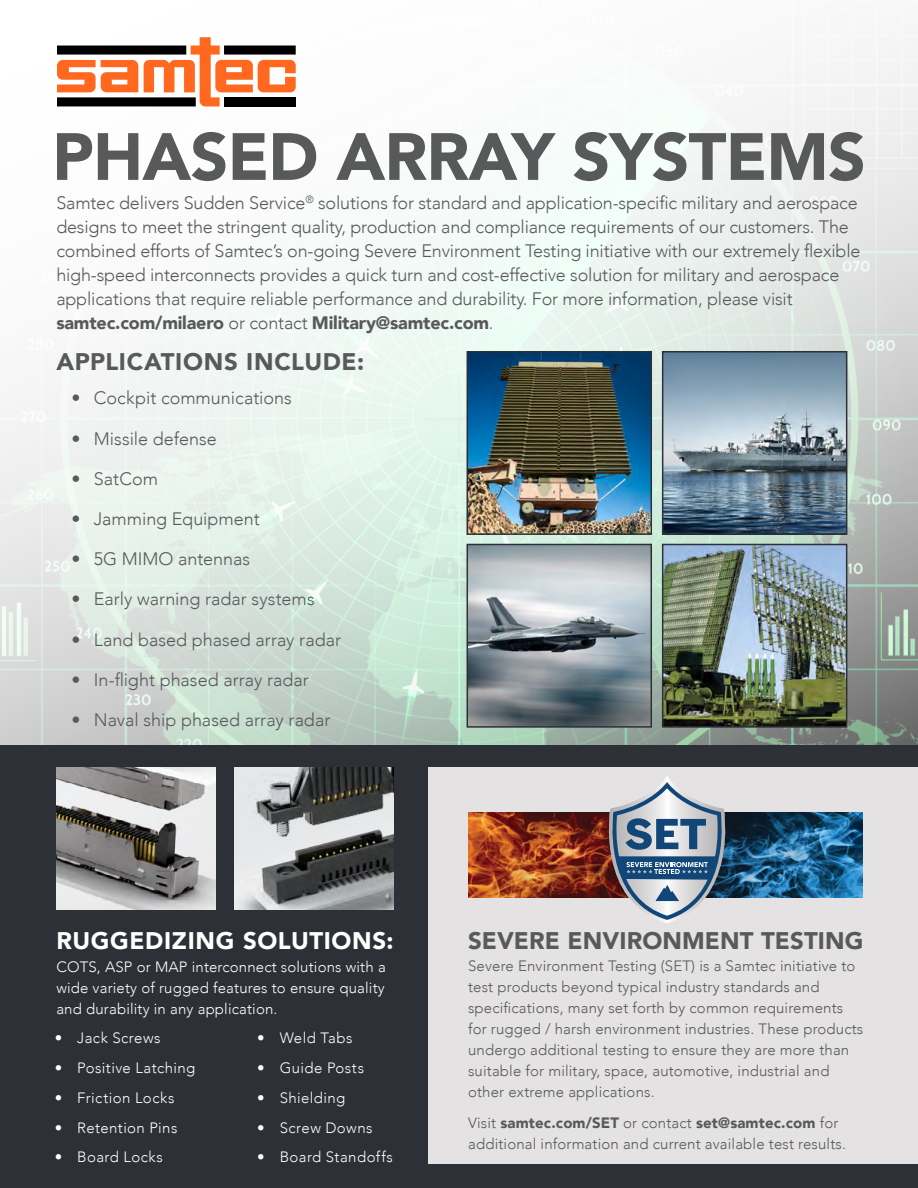
<style>
.page{position:relative;width:918px;height:1188px;background:#fff}
.page>*{position:absolute;margin:0;border:0;box-sizing:border-box;transform-origin:0 0}
.t1{font:900 66px "Avenir";letter-spacing:-.01em;color:#58595b}
.t2{font:900 24px "Avenir";letter-spacing:.01em;color:#58595b}
.t3{font:900 24px "Avenir";letter-spacing:.025em;color:#fff}
.t4{font:300 18px/24px "Avenir";letter-spacing:-.01em;color:#58595b}
.t5{font:300 15px/21px "Avenir";letter-spacing:.01em;color:#58595b}
.t6{font:300 15px/21px "Avenir";letter-spacing:.025em;color:#fff;text-align:justify}
.s1{font-weight:900}
</style>
<div class="page">
<img style="left:0;top:39px;width:918px;height:706px">
<svg style="left:57px;top:60px;width:81px;height:32px"></svg>
<div style="left:57px;top:46px;width:129px;height:9px;background:#000"></div>
<svg style="left:144px;top:37px;width:152px;height:69px"></svg>
<div style="left:57px;top:97px;width:139px;height:9px;background:#000"></div>
<div style="left:224px;top:97px;width:72px;height:9px;background:#000"></div>
<img style="left:470px;top:547px;width:179px;height:178px">
<div style="left:467px;top:544px;width:185px;height:184px;border:2px solid #2e3037"></div>
<img style="left:665px;top:547px;width:179px;height:178px">
<div style="left:662px;top:544px;width:185px;height:184px;border:2px solid #2e3037"></div>
<img style="left:470px;top:354px;width:179px;height:178px">
<div style="left:467px;top:351px;width:185px;height:184px;border:2px solid #2e3037"></div>
<img style="left:665px;top:354px;width:179px;height:178px">
<div style="left:662px;top:351px;width:185px;height:184px;border:2px solid #2e3037"></div>
<div style="left:0;top:745px;width:918px;height:443px;background:#2e3037"></div>
<div style="left:429px;top:768px;width:489px;height:396px;background:#e4e2e2"></div>
<img style="left:56px;top:768px;width:160px;height:142px">
<img style="left:234px;top:768px;width:160px;height:142px">
<img style="left:468px;top:813px;width:394px;height:85px">
<svg style="left:607px;top:776px;width:121px;height:147px"></svg>
<h1 class="t1" style="left:52px;top:100px;width:815px">PHASED ARRAY SYSTEMS</h1>
<p class="t4" style="left:56px;top:191px;width:806px">Samtec delivers Sudden Service<sup>®</sup> solutions for standard and application-specific military and aerospace designs to meet the stringent quality, production and compliance requirements of our customers. The combined efforts of Samtec’s on-going Severe Environment Testing initiative with our extremely flexible high-speed interconnects provides a quick turn and cost-effective solution for military and aerospace applications that require reliable performance and durability. For more information, please visit <span class="s1">samtec.com/milaero</span> or contact <span class="s1">Military@samtec.com</span>.</p>
<h2 class="t2" style="left:56px;top:341px;width:310px">APPLICATIONS INCLUDE:</h2>
<p class="t4" style="left:71px;top:386px;width:222px">• Cockpit communications</p>
<p class="t4" style="left:71px;top:426px;width:147px">• Missile defense</p>
<p class="t4" style="left:71px;top:467px;width:88px">• SatCom</p>
<p class="t4" style="left:71px;top:507px;width:190px">• Jamming Equipment</p>
<p class="t4" style="left:71px;top:547px;width:180px">• 5G MIMO antennas</p>
<p class="t4" style="left:71px;top:587px;width:245px">• Early warning radar systems</p>
<p class="t4" style="left:71px;top:627px;width:271px">• Land based phased array radar</p>
<p class="t4" style="left:71px;top:668px;width:239px">• In-flight phased array radar</p>
<p class="t4" style="left:71px;top:708px;width:261px">• Naval ship phased array radar</p>
<h2 class="t3" style="left:56px;top:920px;width:339px">RUGGEDIZING SOLUTIONS:</h2>
<p class="t6" style="left:56px;top:956px;width:331px">COTS, ASP or MAP interconnect solutions with a wide variety of rugged features to ensure quality and durability in any application.</p>
<p class="t5" style="left:468px;top:955px;width:397px">Severe Environment Testing (SET) is a Samtec initiative to test products beyond typical industry standards and specifications, many set forth by common requirements for rugged / harsh environment industries. These products undergo additional testing to ensure they are more than suitable for military, space, automotive, industrial and other extreme applications.</p>
<p class="t5" style="left:468px;top:1113px;width:379px">Visit <span class="s1">samtec.com/SET</span> or contact <span class="s1">set@samtec.com</span> for additional information and current available test results.</p>
<h2 class="t2" style="left:468px;top:920px;width:397px">SEVERE ENVIRONMENT TESTING</h2>
<p class="t6" style="left:55px;top:1028px;width:107px">• Jack Screws</p>
<p class="t6" style="left:55px;top:1058px;width:142px">• Positive Latching</p>
<p class="t6" style="left:55px;top:1087px;width:121px">• Friction Locks</p>
<p class="t6" style="left:55px;top:1117px;width:124px">• Retention Pins</p>
<p class="t6" style="left:55px;top:1147px;width:110px">• Board Locks</p>
<p class="t6" style="left:257px;top:1028px;width:97px">• Weld Tabs</p>
<p class="t6" style="left:257px;top:1058px;width:108px">• Guide Posts</p>
<p class="t6" style="left:257px;top:1087px;width:90px">• Shielding</p>
<p class="t6" style="left:257px;top:1117px;width:117px">• Screw Downs</p>
<p class="t6" style="left:257px;top:1147px;width:137px">• Board Standoffs</p>
</div>
